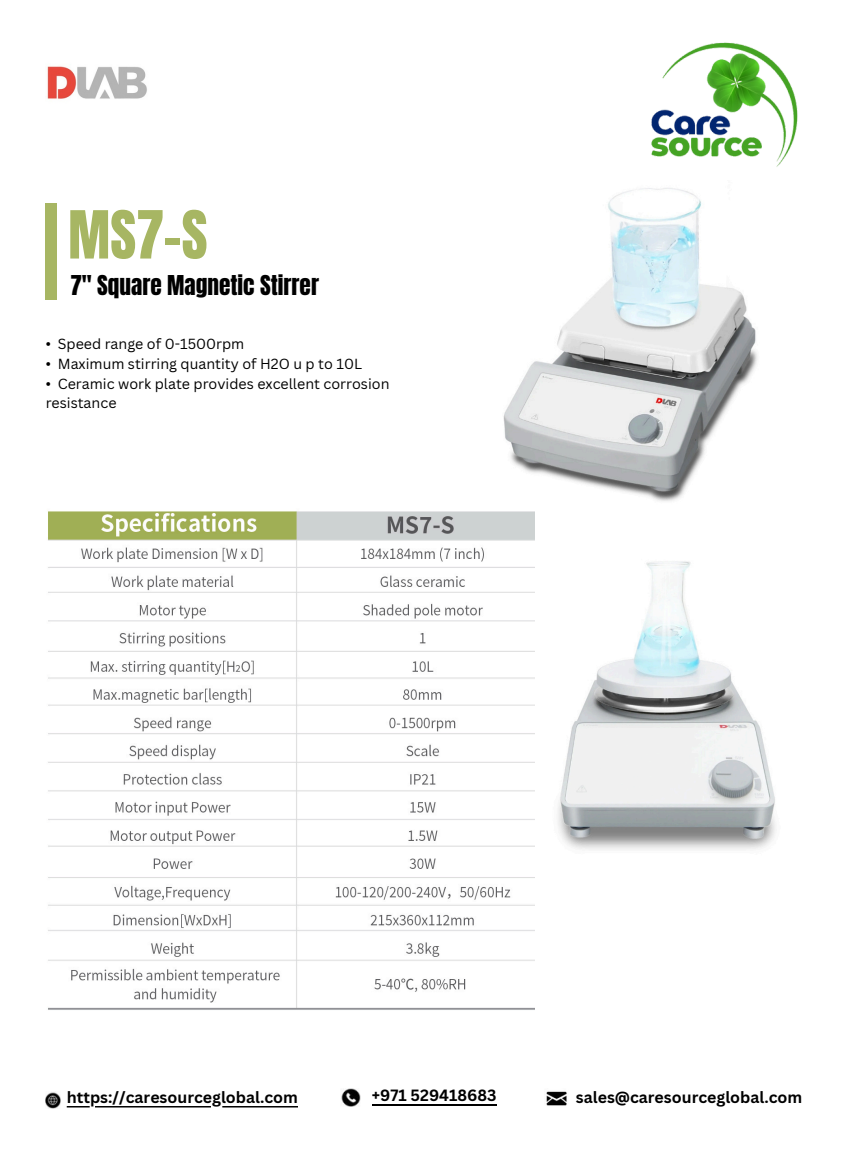
<style>
.page{position:relative;width:845px;height:1152px;background:#fff}
.page>*{position:absolute;margin:0;border:0;box-sizing:border-box;transform-origin:0 0}
.t1{font:56.32px "Anton";color:#a7b663}
.t2{font:23.25px "Anton";color:#000}
.t3{font:700 15.9px "Canva Sans";color:#000}
.t4{font:14.25px/19.6px "Canva Sans";color:#000}
</style>
<div class="page">
<img style="left:651px;top:42px;width:147px;height:125px">
<img style="left:47px;top:66px;width:100px;height:33px">
<img style="left:341px;top:1089px;width:19px;height:18px">
<img style="left:46px;top:1092px;width:15px;height:17px">
<img style="left:546px;top:1091px;width:21px;height:15px">
<svg style="left:67px;top:1106px;width:231px;height:2px"></svg>
<hr style="left:372px;top:1104px;width:124px;height:2px;background:#000">
<div style="left:46px;top:203px;width:11px;height:96px;background:#a7b663"></div>
<img style="left:48px;top:511px;width:487px;height:499px">
<img style="left:558px;top:561px;width:218px;height:289px">
<img style="left:503px;top:188px;width:255px;height:313px">
<p class="t1" style="left:68px;top:194px;width:141px">MS7-S</p>
<p class="t2" style="left:70px;top:268px;width:250px">7" Square Magnetic Stirrer</p>
<p class="t4" style="left:46px;top:334px;width:200px">• Speed range of 0-1500rpm</p>
<p class="t4" style="left:46px;top:354px;width:318px">• Maximum stirring quantity of H2O u p to 10L</p>
<p class="t4" style="left:46px;top:373px;width:345px">• Ceramic work plate provides excellent corrosion resistance</p>
<p class="t3" style="left:67px;top:1086px;width:233px">https://caresourceglobal.com</p>
<h1 class="t3" style="left:372px;top:1084px;width:126px">+971 529418683</h1>
<h2 class="t3" style="left:575px;top:1086px;width:228px">sales@caresourceglobal.com</h2>
</div>
